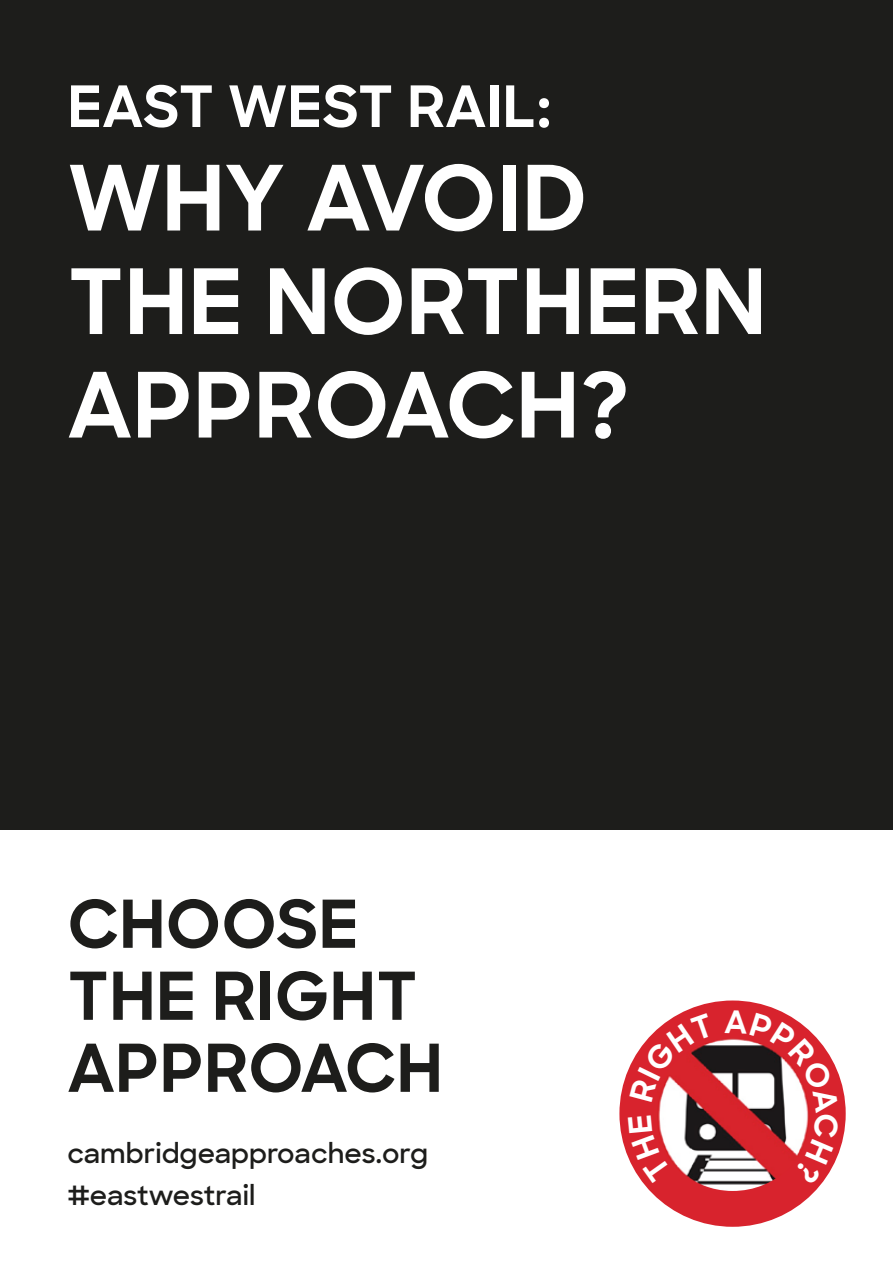
<style>
.page{position:relative;width:893px;height:1263px;background:#fff}
.page>*{position:absolute;margin:0;border:0;box-sizing:border-box;transform-origin:0 0}
.t1{font:700 90px/103.5px "Sharp Sans";color:#fff}
.t2{font:700 66px/72px "Sharp Sans";color:#1d1d1b}
.t3{font:700 57px "Sharp Sans";color:#fff}
.t4{font:600 27px/42px "Sharp Sans";color:#1d1d1b}
</style>
<div class="page">
<div style="left:0;top:0;width:893px;height:829px;background:#1d1d1b"></div>
<div style="left:619px;top:1000px;width:227px;height:227px;background:#d8232d;border-radius:50%"></div>
<img style="left:658px;top:1039px;width:105px;height:152px">
<svg style="left:628px;top:1115px;width:43px;height:68px"></svg>
<svg style="left:629px;top:1013px;width:85px;height:89px"></svg>
<svg style="left:725px;top:1009px;width:114px;height:176px"></svg>
<h3 class="t3" style="left:67px;top:64px;width:485px">EAST WEST RAIL:</h3>
<h1 class="t1" style="left:67px;top:143px;width:701px">WHY AVOID<br>THE NORTHERN<br>APPROACH?</h1>
<h2 class="t2" style="left:67px;top:885px;width:377px">CHOOSE<br>THE RIGHT<br>APPROACH</h2>
<p class="t4" style="left:67px;top:1131px;width:362px">cambridgeapproaches.org #eastwestrail</p>
</div>
